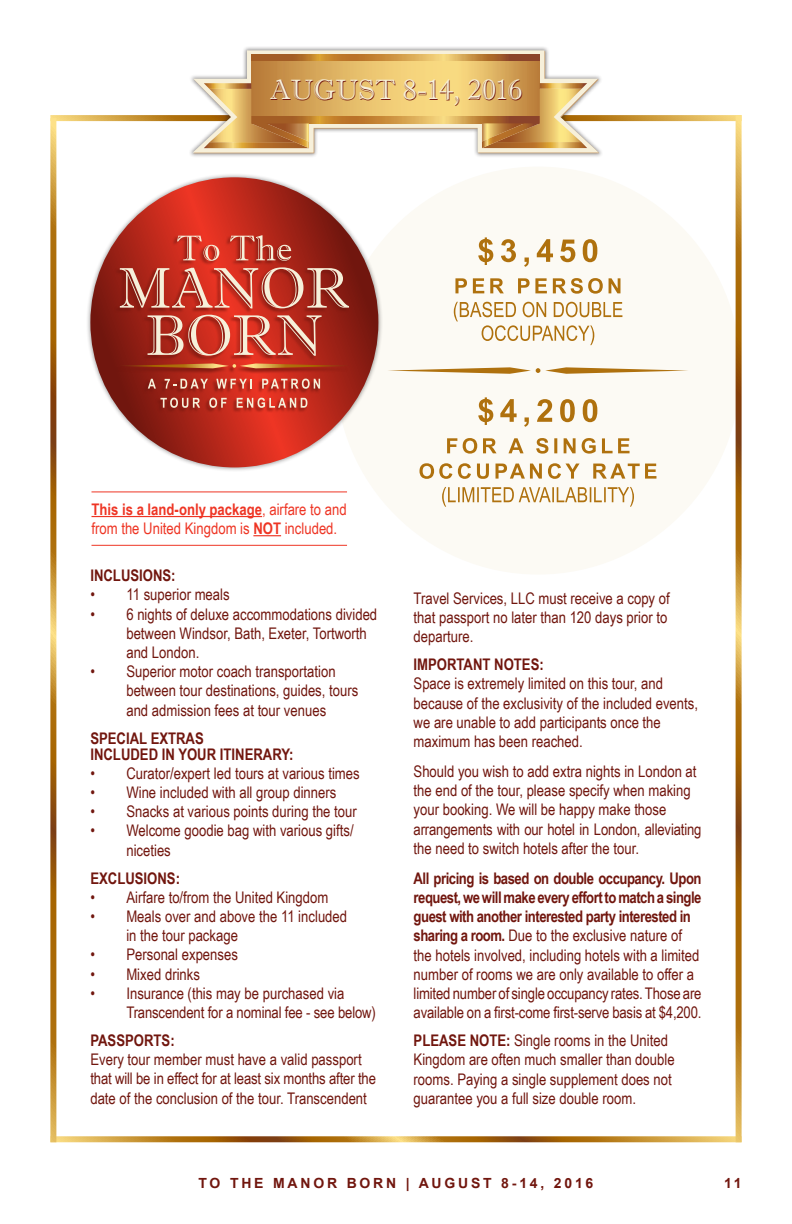
<style>
.page{position:relative;width:792px;height:1224px;background:#fff}
.page>*{position:absolute;margin:0;border:0;box-sizing:border-box;transform-origin:0 0}
.t1{font:28px "Imprint MT Shadow";color:#71160e}
.t2{font:16px/19.2px "Arial Narrow";color:#71160e}
.t3{font:700 16px "Arial Narrow";letter-spacing:-.03em;color:#71160e}
.t4{font:700 16px/16px "Arial Narrow";color:#71160e}
.t5{font:700 16px "Arial Narrow";color:#ee3524}
.t6{font:16px "Arial Narrow";color:#ee3524}
.t7{font:700 14px "Arial";letter-spacing:.2em;color:#71160e}
.s1{font-weight:400}
.s2{font-weight:700}
</style>
<div class="page">
<div style="left:336px;top:167px;width:405px;height:408px;background:#fcfaf4;border-radius:50%"></div>
<svg style="left:388px;top:367px;width:300px;height:7px"></svg>
<svg style="left:454px;top:302px;width:168px;height:43px"></svg>
<svg style="left:455px;top:278px;width:165px;height:16px"></svg>
<svg style="left:478px;top:237px;width:119px;height:30px"></svg>
<svg style="left:442px;top:487px;width:192px;height:20px"></svg>
<svg style="left:420px;top:463px;width:236px;height:16px"></svg>
<svg style="left:447px;top:438px;width:183px;height:16px"></svg>
<svg style="left:478px;top:397px;width:119px;height:30px"></svg>
<svg style="left:56px;top:1136px;width:680px;height:6px;background:#bc8734"></svg>
<svg style="left:50px;top:115px;width:686px;height:6px;background:#d3a548"></svg>
<svg style="left:50px;top:118px;width:6px;height:1024px;background:#b6802d"></svg>
<svg style="left:736px;top:115px;width:6px;height:1027px;background:#b7822f"></svg>
<div style="left:86px;top:173px;width:297px;height:299px;background:#231f20;opacity:.5"></div>
<svg style="left:90px;top:177px;width:288px;height:290px"></svg>
<div style="left:114px;top:235px;width:235px;height:126px;background:#71160e;opacity:.75"></div>
<svg style="left:120px;top:235px;width:229px;height:121px;background:#bb483a"></svg>
<div style="left:115px;top:364px;width:233px;height:10px;background:#71160e;opacity:.75"></div>
<svg style="left:120px;top:363px;width:229px;height:5px"></svg>
<div style="left:142px;top:379px;width:178px;height:15px;background:#71160e;opacity:.76"></div>
<svg style="left:148px;top:379px;width:8px;height:10px"></svg>
<svg style="left:165px;top:379px;width:43px;height:10px"></svg>
<svg style="left:216px;top:379px;width:36px;height:10px"></svg>
<svg style="left:262px;top:379px;width:58px;height:10px"></svg>
<div style="left:155px;top:398px;width:152px;height:15px;background:#71160e;opacity:.75"></div>
<svg style="left:160px;top:398px;width:40px;height:10px"></svg>
<svg style="left:209px;top:398px;width:18px;height:10px"></svg>
<svg style="left:237px;top:398px;width:70px;height:10px"></svg>
<div style="left:188px;top:46px;width:416px;height:112px;background:#231f20;opacity:.5"></div>
<svg style="left:193px;top:50px;width:406px;height:103px"></svg>
<svg style="left:251px;top:55px;width:289px;height:7px;background:#c18740"></svg>
<svg style="left:309px;top:116px;width:173px;height:7px"></svg>
<svg style="left:251px;top:62px;width:289px;height:54px;background:#e5bd6a"></svg>
<svg style="left:482px;top:83px;width:105px;height:65px;background:#d1a462"></svg>
<svg style="left:204px;top:83px;width:105px;height:65px;background:#cc9d5e"></svg>
<hr style="left:92px;top:516px;width:170px;height:1px;background:#ee3524">
<svg style="left:253px;top:535px;width:28px;height:1px"></svg>
<hr style="left:92px;top:492px;width:255px;height:1px;background:#ee3524">
<hr style="left:92px;top:545px;width:255px;height:1px;background:#ee3524">
<p class="t1" style="left:271px;top:74px;width:253px">AUGUST 8-14, 2016</p>
<p class="t5" style="left:92px;top:497px;width:257px">This is a land-only package<span class="s1">, airfare to and</span></p>
<p class="t6" style="left:92px;top:517px;width:247px">from the United Kingdom is <span class="s2">NOT</span> included.</p>
<p class="t4" style="left:90px;top:567px;width:87px">INCLUSIONS:</p>
<p class="t2" style="left:90px;top:585px;width:141px">• 11 superior meals</p>
<p class="t2" style="left:126px;top:604px;width:252px;text-indent:-36px">• 6 nights of deluxe accommodations divided between Windsor, Bath, Exeter, Tortworth and London.</p>
<p class="t2" style="left:126px;top:661px;width:233px;text-indent:-36px">• Superior motor coach transportation between tour destinations, guides, tours and admission fees at tour venues</p>
<p class="t4" style="left:90px;top:729px;width:205px">SPECIAL EXTRAS<br>INCLUDED IN YOUR ITINERARY:</p>
<p class="t2" style="left:90px;top:763px;width:271px">• Curator/expert led tours at various times</p>
<p class="t2" style="left:90px;top:782px;width:248px">• Wine included with all group dinners</p>
<p class="t2" style="left:90px;top:801px;width:268px">• Snacks at various points during the tour</p>
<p class="t2" style="left:126px;top:821px;width:229px;text-indent:-36px">• Welcome goodie bag with various gifts/ niceties</p>
<p class="t4" style="left:90px;top:869px;width:91px">EXCLUSIONS:</p>
<p class="t2" style="left:90px;top:887px;width:240px">• Airfare to/from the United Kingdom</p>
<p class="t2" style="left:126px;top:906px;width:222px;text-indent:-36px">• Meals over and above the 11 included in the tour package</p>
<p class="t2" style="left:90px;top:945px;width:149px">• Personal expenses</p>
<p class="t2" style="left:90px;top:964px;width:111px">• Mixed drinks</p>
<p class="t2" style="left:126px;top:983px;width:251px;text-indent:-36px">• Insurance (this may be purchased via<br>Transcendent for a nominal fee - see below)</p>
<p class="t4" style="left:90px;top:1032px;width:86px">PASSPORTS:</p>
<p class="t2" style="left:90px;top:1049px;width:287px">Every tour member must have a valid passport that will be in effect for at least six months after the</p>
<p class="t2" style="left:90px;top:1088px;width:278px">date of the conclusion of the tour. Transcendent</p>
<p class="t2" style="left:414px;top:588px;width:258px">Travel Services, LLC must receive a copy of that passport no later than 120 days prior to departure.</p>
<p class="t4" style="left:414px;top:656px;width:132px">IMPORTANT NOTES:</p>
<p class="t2" style="left:414px;top:674px;width:286px">Space is extremely limited on this tour, and because of the exclusivity of the included events, we are unable to add participants once the maximum has been reached.</p>
<p class="t2" style="left:414px;top:761px;width:285px">Should you wish to add extra nights in London at the end of the tour, please specify when making your booking. We will be happy make those</p>
<p class="t2" style="left:414px;top:819px;width:289px">arrangements with our hotel in London, alleviating</p>
<p class="t2" style="left:414px;top:838px;width:227px">the need to switch hotels after the tour.</p>
<p class="t3" style="left:414px;top:866px;width:289px">All pricing is based on double occupancy. Upon</p>
<p class="t3" style="left:414px;top:885px;width:290px">request, we will make every effort to match a single</p>
<p class="t3" style="left:414px;top:904px;width:279px">guest with another interested party interested in</p>
<p class="t2" style="left:414px;top:926px;width:287px"><span class="s2">sharing a room.</span> Due to the exclusive nature of the hotels involved, including hotels with a limited number of rooms we are only available to offer a</p>
<p class="t2" style="left:414px;top:983px;width:289px">limited number of single occupancy rates. Those are</p>
<p class="t2" style="left:414px;top:1002px;width:289px">available on a first-come first-serve basis at $4,200.</p>
<p class="t2" style="left:414px;top:1030px;width:263px"><span class="s2">PLEASE NOTE:</span> Single rooms in the United Kingdom are often much smaller than double rooms. Paying a single supplement does not guarantee you a full size double room.</p>
<p class="t7" style="left:199px;top:1174px;width:396px">TO THE MANOR BORN | AUGUST 8-14, 2016</p>
<p class="t7" style="left:724px;top:1174px;width:19px">11</p>
</div>
